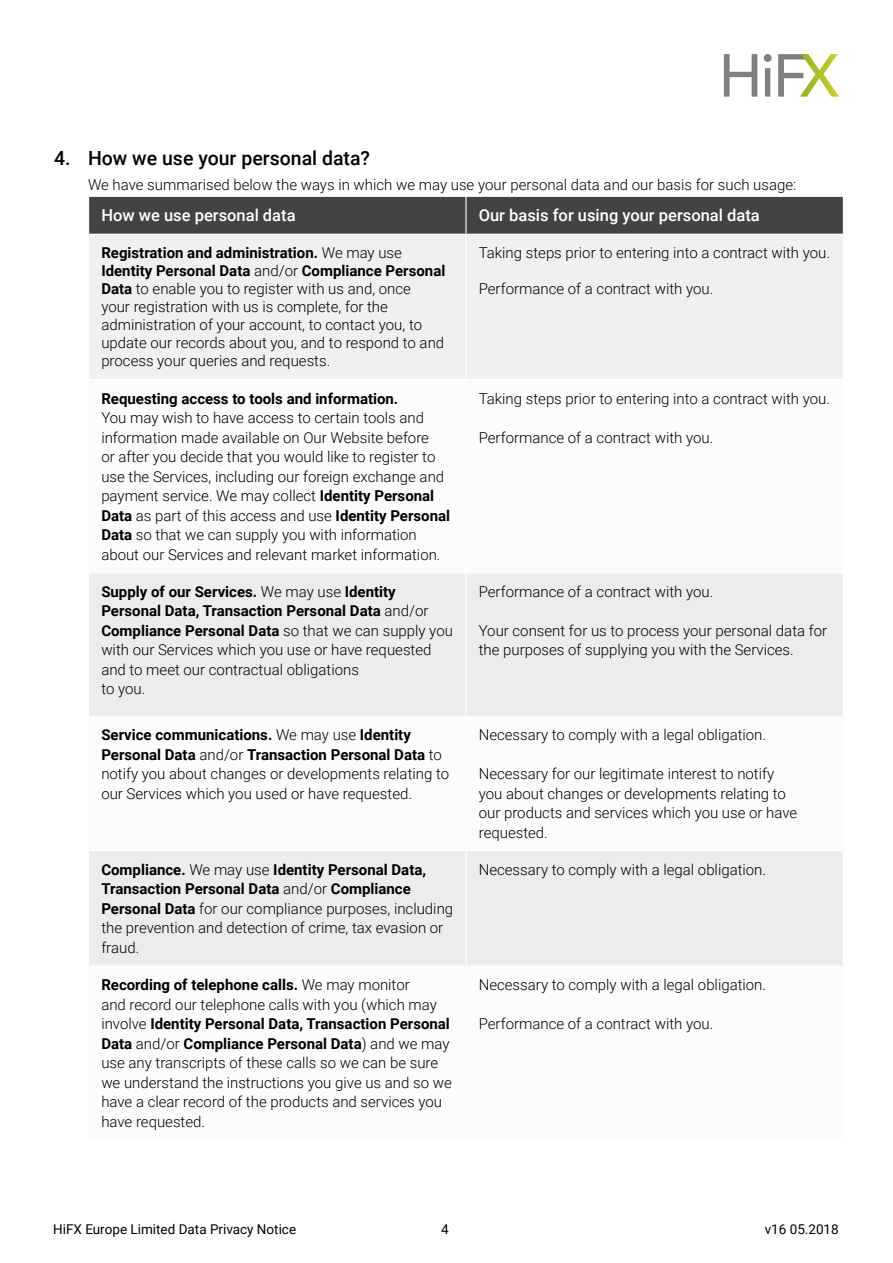
<style>
.page{position:relative;width:893px;height:1263px;background:#fff}
.page>*{position:absolute;margin:0;border:0;box-sizing:border-box;transform-origin:0 0}
.t1{font:500 19.5px "Roboto";color:#000}
.t2{font:500 16.5px "Roboto";color:#fff}
.t3{font:300 15px/19.5px "Roboto";color:#000}
.t4{font:700 15px "Roboto";color:#000}
.t5{font:13.5px "Roboto";color:#000}
.s1{font-weight:700}
</style>
<div class="page">
<svg style="left:724px;top:54px;width:115px;height:43px"></svg>
<div style="left:89px;top:197px;width:754px;height:37px;background:#434341"></div>
<div style="left:89px;top:235px;width:754px;height:144px;background:#eff0f1"></div>
<svg style="left:89px;top:573px;width:754px;height:392px;fill:#ebeced"></svg>
<hr style="left:465px;top:197px;width:2px;height:37px;background:#fff">
<hr style="left:465px;top:235px;width:2px;height:144px;background:#fff">
<hr style="left:465px;top:573px;width:2px;height:143px;background:#fff">
<hr style="left:88px;top:716px;width:378px;height:1px;background:#fff">
<hr style="left:466px;top:716px;width:378px;height:1px;background:#fff">
<hr style="left:465px;top:717px;width:2px;height:133px;background:#fff">
<hr style="left:88px;top:850px;width:378px;height:1px;background:#fff">
<hr style="left:466px;top:850px;width:378px;height:1px;background:#fff">
<hr style="left:465px;top:851px;width:2px;height:114px;background:#fff">
<h1 class="t1" style="left:54px;top:145px;width:318px">4. How we use your personal data?</h1>
<p class="t3" style="left:88px;top:174px;width:710px">We have summarised below the ways in which we may use your personal data and our basis for such usage:</p>
<p class="t2" style="left:101px;top:204px;width:196px">How we use personal data</p>
<p class="t2" style="left:479px;top:204px;width:283px">Our basis for using your personal data</p>
<p class="t3" style="left:101px;top:243px;width:345px;line-height:18px"><span class="s1">Registration and administration.</span> We may use <span class="s1">Identity Personal Data</span> and/or <span class="s1">Compliance Personal Data</span> to enable you to register with us and, once<br>your registration with us is complete, for the administration of your account, to contact you, to update our records about you, and to respond to and process your queries and requests.</p>
<p class="t3" style="left:479px;top:243px;width:353px">Taking steps prior to entering into a contract with you.</p>
<p class="t3" style="left:479px;top:279px;width:236px">Performance of a contract with you.</p>
<p class="t4" style="left:101px;top:388px;width:298px">Requesting access to tools and information.</p>
<p class="t3" style="left:101px;top:407px;width:350px">You may wish to have access to certain tools and information made available on Our Website before<br>or after you decide that you would like to register to use the Services, including our foreign exchange and payment service. We may collect <span class="s1">Identity Personal Data</span> as part of this access and use <span class="s1">Identity Personal Data</span> so that we can supply you with information about our Services and relevant market information.</p>
<p class="t3" style="left:479px;top:388px;width:353px">Taking steps prior to entering into a contract with you.</p>
<p class="t3" style="left:479px;top:427px;width:236px">Performance of a contract with you.</p>
<p class="t3" style="left:101px;top:581px;width:353px"><span class="s1">Supply of our Services.</span> We may use <span class="s1">Identity Personal Data, Transaction Personal Data</span> and/or <span class="s1">Compliance Personal Data</span> so that we can supply you with our Services which you use or have requested and to meet our contractual obligations<br>to you.</p>
<p class="t3" style="left:479px;top:581px;width:236px">Performance of a contract with you.</p>
<p class="t3" style="left:479px;top:620px;width:350px">Your consent for us to process your personal data for the purposes of supplying you with the Services.</p>
<p class="t3" style="left:101px;top:725px;width:349px"><span class="s1">Service communications.</span> We may use <span class="s1">Identity Personal Data</span> and/or <span class="s1">Transaction Personal Data</span> to notify you about changes or developments relating to our Services which you used or have requested.</p>
<p class="t3" style="left:479px;top:725px;width:289px">Necessary to comply with a legal obligation.</p>
<p class="t3" style="left:479px;top:764px;width:320px">Necessary for our legitimate interest to notify you about changes or developments relating to our products and services which you use or have requested.</p>
<p class="t3" style="left:101px;top:859px;width:353px"><span class="s1">Compliance.</span> We may use <span class="s1">Identity Personal Data, Transaction Personal Data</span> and/or <span class="s1">Compliance Personal Data</span> for our compliance purposes, including the prevention and detection of crime, tax evasion or fraud.</p>
<p class="t3" style="left:479px;top:859px;width:289px">Necessary to comply with a legal obligation.</p>
<p class="t3" style="left:101px;top:974px;width:352px"><span class="s1">Recording of telephone calls.</span> We may monitor<br>and record our telephone calls with you (which may involve <span class="s1">Identity Personal Data, Transaction Personal Data</span> and/or <span class="s1">Compliance Personal Data</span>) and we may use any transcripts of these calls so we can be sure we understand the instructions you give us and so we have a clear record of the products and services you have requested.</p>
<p class="t3" style="left:479px;top:974px;width:289px">Necessary to comply with a legal obligation.</p>
<p class="t3" style="left:479px;top:1013px;width:236px">Performance of a contract with you.</p>
<p class="t5" style="left:53px;top:1219px;width:245px">HiFX Europe Limited Data Privacy Notice</p>
<p class="t5" style="left:441px;top:1219px;width:9px">4</p>
<p class="t5" style="left:765px;top:1219px;width:76px">v16 05.2018</p>
</div>
